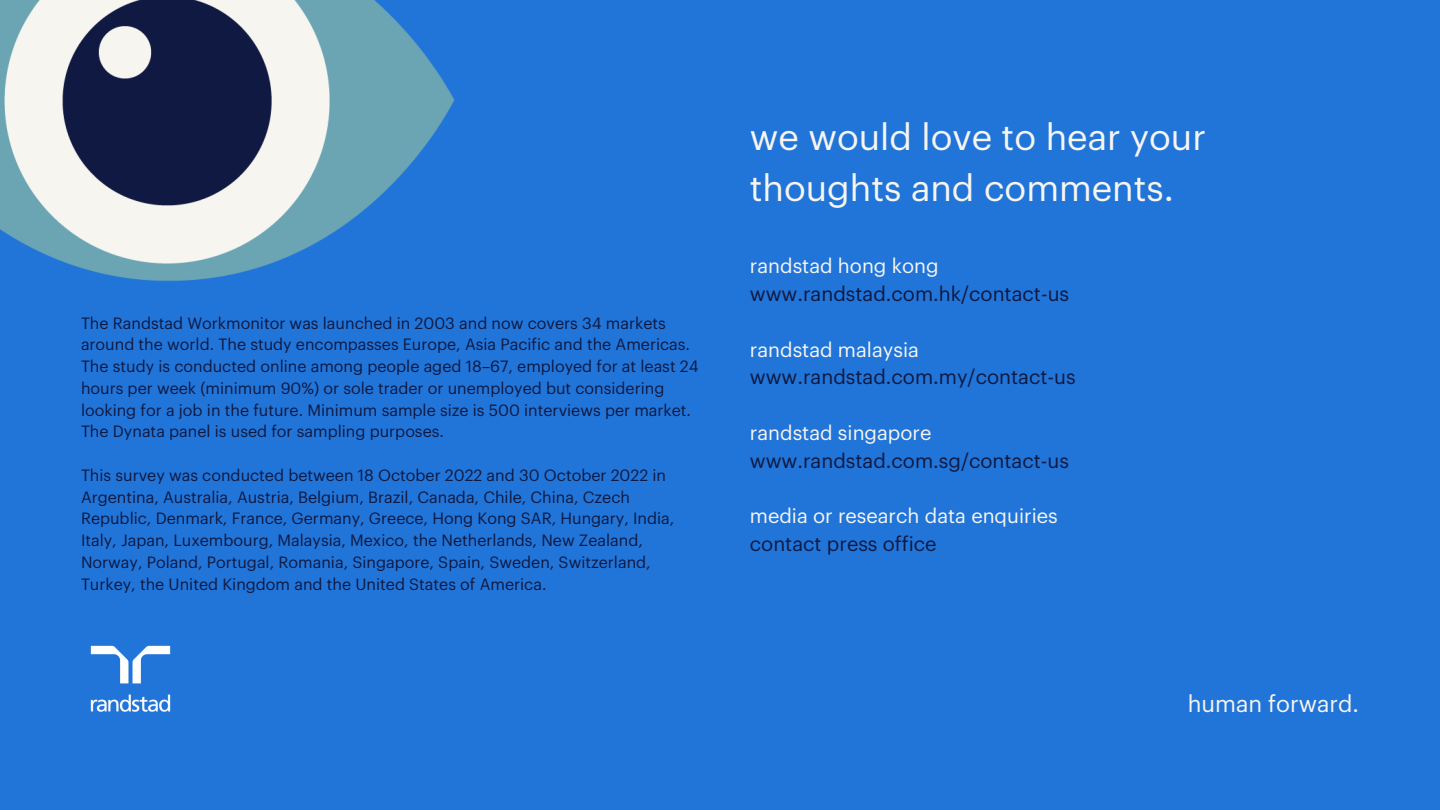
<style>
.page{position:relative;width:1440px;height:810px;background:#2175d9}
.page>*{position:absolute;margin:0;border:0;box-sizing:border-box;transform-origin:0 0}
.t1{font:36px/50.2px "Graphik";color:#f7f5f0}
.t2{font:23px "Graphik";color:#f7f5f0}
.t3{font:20px "Graphik";color:#0f1941}
.t4{font:20px "Graphik";color:#f7f5f0}
.t5{font:16px/21.8px "Graphik";color:#0f1941}
</style>
<div class="page">
<img style="left:0;top:0;width:455px;height:281px">
<img style="left:90px;top:645px;width:81px;height:67px">
<p class="t5" style="left:81px;top:313px;width:619px">The Randstad Workmonitor was launched in 2003 and now covers 34 markets around the world. The study encompasses Europe, Asia Pacific and the Americas.<br>The study is conducted online among people aged 18–67, employed for at least 24 hours per week (minimum 90%) or sole trader or unemployed but considering looking for a job in the future. Minimum sample size is 500 interviews per market.<br>The Dynata panel is used for sampling purposes.</p>
<p class="t5" style="left:81px;top:465px;width:595px">This survey was conducted between 18 October 2022 and 30 October 2022 in Argentina, Australia, Austria, Belgium, Brazil, Canada, Chile, China, Czech Republic, Denmark, France, Germany, Greece, Hong Kong SAR, Hungary, India, Italy, Japan, Luxembourg, Malaysia, Mexico, the Netherlands, New Zealand, Norway, Poland, Portugal, Romania, Singapore, Spain, Sweden, Switzerland, Turkey, the United Kingdom and the United States of America.</p>
<h1 class="t1" style="left:750px;top:114px;width:458px">we would love to hear your thoughts and comments.</h1>
<p class="t4" style="left:750px;top:257px;width:190px">randstad hong kong</p>
<p class="t3" style="left:750px;top:285px;width:321px">www.randstad.com.hk/contact-us</p>
<p class="t4" style="left:750px;top:340px;width:171px">randstad malaysia</p>
<p class="t3" style="left:750px;top:368px;width:327px">www.randstad.com.my/contact-us</p>
<p class="t4" style="left:750px;top:424px;width:183px">randstad singapore</p>
<p class="t3" style="left:750px;top:451px;width:321px">www.randstad.com.sg/contact-us</p>
<p class="t4" style="left:750px;top:507px;width:309px">media or research data enquiries</p>
<p class="t3" style="left:750px;top:535px;width:188px">contact press office</p>
<h2 class="t2" style="left:1188px;top:693px;width:173px">human forward.</h2>
</div>
